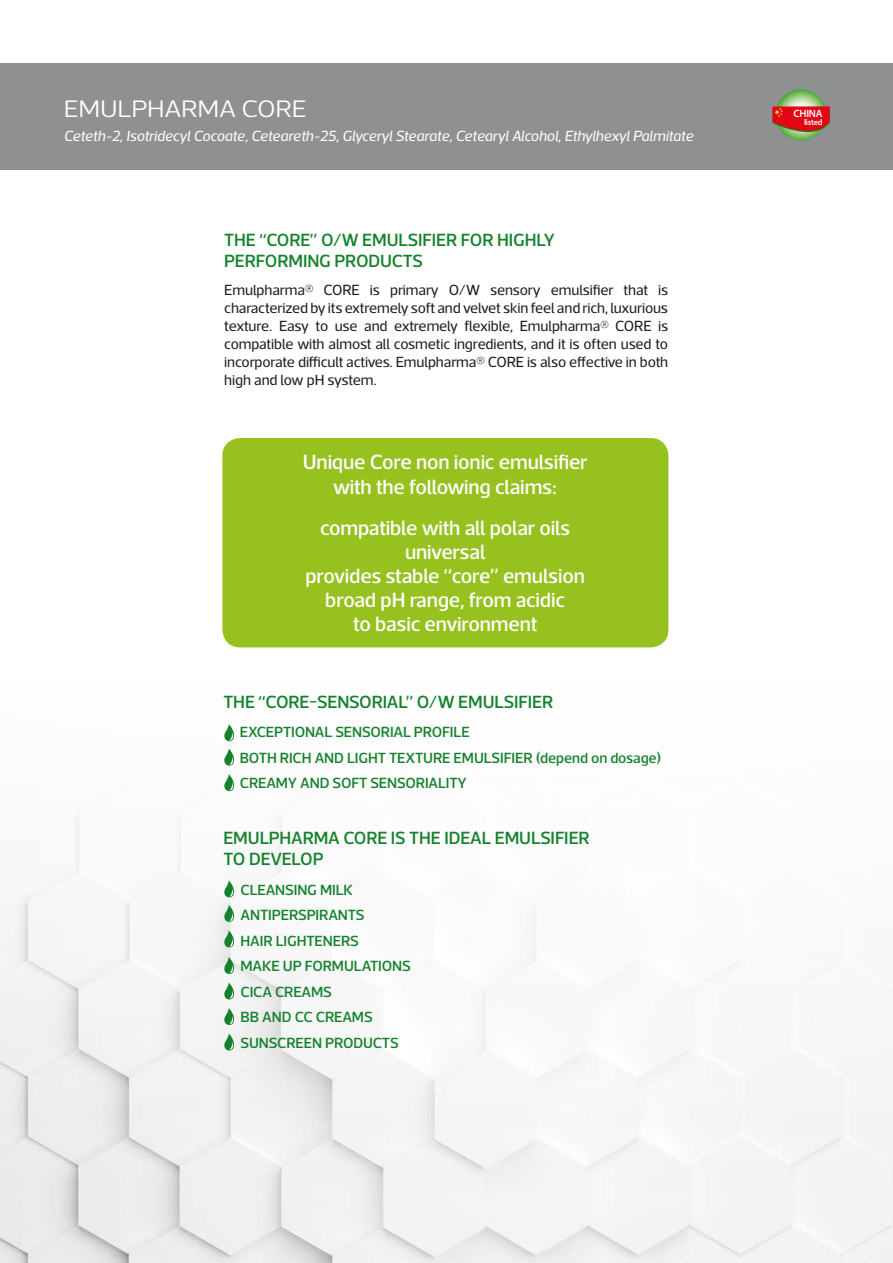
<style>
.page{position:relative;width:893px;height:1263px;background:#fff}
.page>*{position:absolute;margin:0;border:0;box-sizing:border-box;transform-origin:0 0}
.t1{font:300 24.3px "Acto";letter-spacing:-.01em;color:#fff;scale:1.11 1}
.t2{font:500 21px/24px "Acto";letter-spacing:-.01em;color:#fff;text-align:center}
.t3{font:500 18px/21px "Acto";letter-spacing:-.01em;color:#14822c}
.t4{font:15px/18px "Acto";letter-spacing:-.01em;color:#1d1d1b;text-align:justify}
.t5{font:500 15px/25.5px "Acto";letter-spacing:-.01em;color:#14822c}
.t6{font:italic 15px "Acto";letter-spacing:-.01em;color:#fff}
.t7{font:600 10.65px "Myriad Pro";letter-spacing:-.025em;color:#fff}
.t8{font:600 8.4px "Myriad Pro";letter-spacing:-.025em;color:#fff}
</style>
<div class="page">
<img style="left:0;top:741px;width:893px;height:522px">
<div style="left:0;top:64px;width:893px;height:106px;background:#8e9091"></div>
<svg style="left:776px;top:89px;width:51px;height:51px"></svg>
<svg style="left:772px;top:106px;width:58px;height:35px"></svg>
<div style="left:222px;top:438px;width:446px;height:209px;background:#96c11f;border-radius:18px"></div>
<svg style="left:224px;top:724px;width:10px;height:17px"></svg>
<svg style="left:224px;top:749px;width:11px;height:17px"></svg>
<svg style="left:224px;top:774px;width:11px;height:17px"></svg>
<svg style="left:224px;top:880px;width:11px;height:18px"></svg>
<svg style="left:224px;top:905px;width:11px;height:17px"></svg>
<svg style="left:224px;top:930px;width:11px;height:18px"></svg>
<svg style="left:224px;top:957px;width:11px;height:17px"></svg>
<svg style="left:224px;top:982px;width:11px;height:18px"></svg>
<svg style="left:224px;top:1008px;width:11px;height:17px"></svg>
<svg style="left:224px;top:1033px;width:11px;height:18px"></svg>
<h1 class="t1" style="left:64px;top:95px;width:220px">EMULPHARMA CORE</h1>
<p class="t7" style="left:793px;top:107px;width:30px">CHINA</p>
<p class="t8" style="left:804px;top:117px;width:20px">listed</p>
<p class="t6" style="left:64px;top:128px;width:631px">Ceteth-2, Isotridecyl Cocoate, Ceteareth-25, Glyceryl Stearate, Cetearyl Alcohol, Ethylhexyl Palmitate</p>
<p class="t3" style="left:224px;top:229px;width:332px">THE “CORE” O/W EMULSIFIER FOR HIGHLY<br>PERFORMING PRODUCTS</p>
<p class="t4" style="left:224px;top:281px;width:445px">Emulpharma® CORE is primary O/W sensory emulsifier that is characterized by its extremely soft and velvet skin feel and rich, luxurious texture. Easy to use and extremely flexible, Emulpharma® CORE is compatible with almost all cosmetic ingredients, and it is often used to incorporate difficult actives. Emulpharma® CORE is also effective in both high and low pH system.</p>
<h2 class="t2" style="left:303px;top:448px;width:286px;line-height:25.5px">Unique Core non ionic emulsifier with the following claims:</h2>
<h2 class="t2" style="left:305px;top:515px;width:281px">compatible with all polar oils universal<br>provides stable “core” emulsion broad pH range, from acidic<br>to basic environment</h2>
<p class="t3" style="left:223px;top:690px;width:331px">THE “CORE-SENSORIAL” O/W EMULSIFIER</p>
<p class="t5" style="left:240px;top:719px;width:423px">EXCEPTIONAL SENSORIAL PROFILE<br>BOTH RICH AND LIGHT TEXTURE EMULSIFIER (depend on dosage)<br>CREAMY AND SOFT SENSORIALITY</p>
<p class="t3" style="left:223px;top:826px;width:368px">EMULPHARMA CORE IS THE IDEAL EMULSIFIER<br>TO DEVELOP</p>
<p class="t5" style="left:241px;top:877px;width:172px">CLEANSING MILK<br>ANTIPERSPIRANTS<br>HAIR LIGHTENERS<br>MAKE UP FORMULATIONS<br>CICA CREAMS<br>BB AND CC CREAMS<br>SUNSCREEN PRODUCTS</p>
</div>
